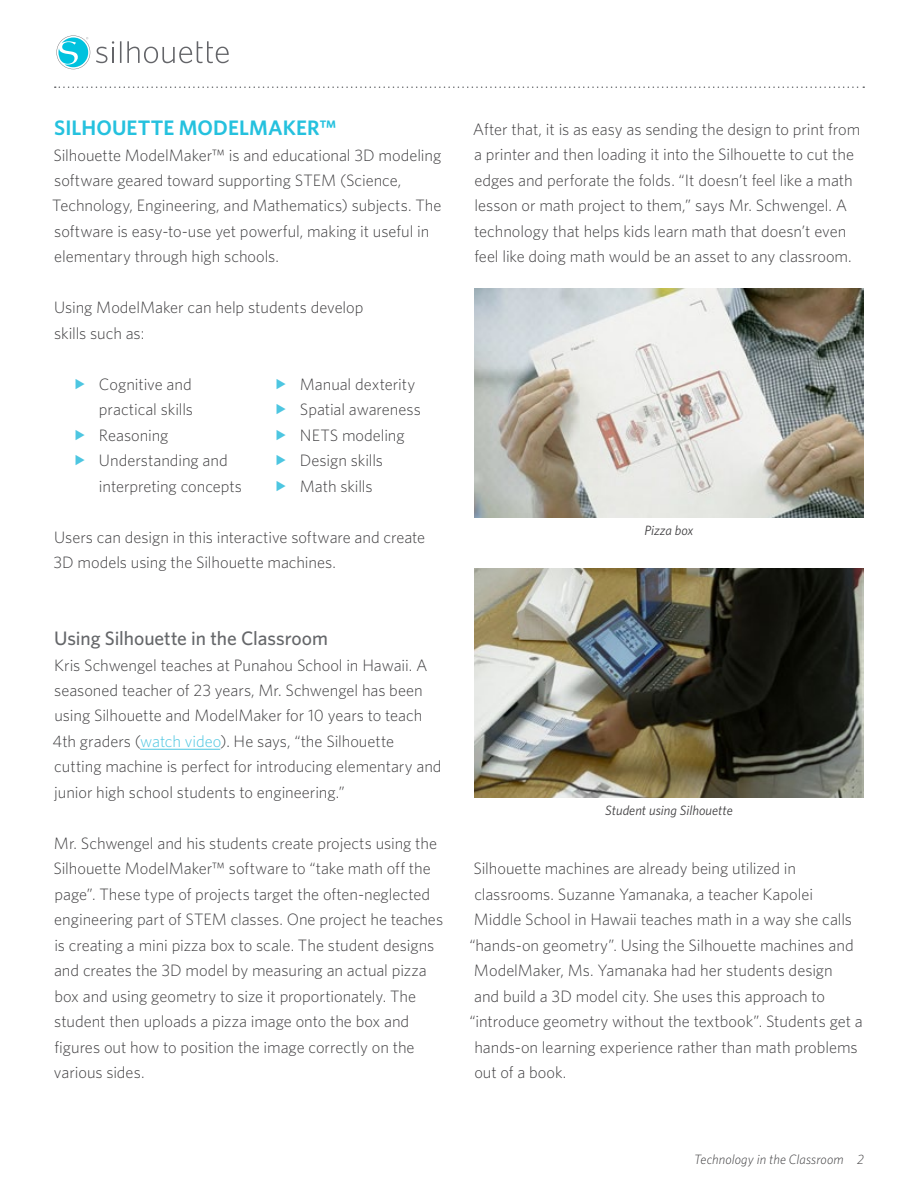
<style>
.page{position:relative;width:918px;height:1188px;background:#fff}
.page>*{position:absolute;margin:0;border:0;box-sizing:border-box;transform-origin:0 0}
.t1{font:600 21px "Whitney";letter-spacing:.005em;color:#25c1de}
.t2{font:500 19.5px "Whitney";letter-spacing:-.005em;color:#65676a}
.t3{font:300 16.5px/25.5px "Whitney";letter-spacing:-.005em;color:#414042}
.t4{font:italic 13.5px "Whitney";color:#414042}
.t5{font:italic 300 13.5px "Whitney";letter-spacing:.005em;color:#414042}
.s1{color:#4dc6e1}
</style>
<div class="page">
<hr style="left:120px;top:41px;width:2px;height:22px;background:#646569">
<svg style="left:96px;top:41px;width:18px;height:22px"></svg>
<svg style="left:127px;top:41px;width:102px;height:22px"></svg>
<svg style="left:56px;top:35px;width:34px;height:34px"></svg>
<svg style="left:55px;top:86px;width:809px;height:2px"></svg>
<hr style="left:140px;top:749px;width:80px;height:1px;background:#4dc6e1">
<img style="left:474px;top:288px;width:390px;height:230px">
<img style="left:474px;top:568px;width:390px;height:230px">
<p class="t1" style="left:54px;top:115px;width:284px">SILHOUETTE MODELMAKER™</p>
<p class="t3" style="left:52px;top:142px;width:391px">Silhouette ModelMaker™ is and educational 3D modeling software geared toward supporting STEM (Science, Technology, Engineering, and Mathematics) subjects. The software is easy-to-use yet powerful, making it useful in elementary through high schools.</p>
<p class="t3" style="left:54px;top:295px;width:311px">Using ModelMaker can help students develop skills such as:</p>
<p class="t3" style="left:99px;top:371px;width:145px">Cognitive and practical skills<br>Reasoning<br>Understanding and interpreting concepts</p>
<p class="t3" style="left:300px;top:371px;width:122px">Manual dexterity<br>Spatial awareness<br>NETS modeling<br>Design skills<br>Math skills</p>
<p class="t3" style="left:53px;top:524px;width:373px">Users can design in this interactive software and create<br>3D models using the Silhouette machines.</p>
<p class="t2" style="left:54px;top:626px;width:275px">Using Silhouette in the Classroom</p>
<p class="t3" style="left:53px;top:652px;width:391px">Kris Schwengel teaches at Punahou School in Hawaii. A seasoned teacher of 23 years, Mr. Schwengel has been using Silhouette and ModelMaker for 10 years to teach 4th graders (<span class="s1">watch video</span>). He says, “the Silhouette cutting machine is perfect for introducing elementary and junior high school students to engineering.”</p>
<p class="t3" style="left:53px;top:830px;width:391px">Mr. Schwengel and his students create projects using the Silhouette ModelMaker™ software to “take math off the page”. These type of projects target the often-neglected engineering part of STEM classes. One project he teaches is creating a mini pizza box to scale. The student designs and creates the 3D model by measuring an actual pizza box and using geometry to size it proportionately. The student then uploads a pizza image onto the box and figures out how to position the image correctly on the various sides.</p>
<p class="t3" style="left:473px;top:116px;width:389px">After that, it is as easy as sending the design to print from a printer and then loading it into the Silhouette to cut the edges and perforate the folds. “It doesn’t feel like a math lesson or math project to them,” says Mr. Schwengel. A technology that helps kids learn math that doesn’t even feel like doing math would be an asset to any classroom.</p>
<p class="t4" style="left:644px;top:522px;width:51px">Pizza box</p>
<p class="t4" style="left:605px;top:803px;width:129px">Student using Silhouette</p>
<p class="t3" style="left:473px;top:856px;width:324px">Silhouette machines are already being utilized in</p>
<p class="t3" style="left:474px;top:881px;width:340px">classrooms. Suzanne Yamanaka, a teacher Kapolei</p>
<p class="t3" style="left:474px;top:907px;width:380px">Middle School in Hawaii teaches math in a way she calls</p>
<p class="t3" style="left:469px;top:932px;width:386px">“hands-on geometry”. Using the Silhouette machines and</p>
<p class="t3" style="left:474px;top:958px;width:360px">ModelMaker, Ms. Yamanaka had her students design</p>
<p class="t3" style="left:474px;top:983px;width:353px">and build a 3D model city. She uses this approach to</p>
<p class="t3" style="left:470px;top:1009px;width:395px">“introduce geometry without the textbook”. Students get a</p>
<p class="t3" style="left:474px;top:1034px;width:385px">hands-on learning experience rather than math problems</p>
<p class="t3" style="left:474px;top:1060px;width:94px">out of a book.</p>
<p class="t5" style="left:694px;top:1151px;width:171px">Technology in the Classroom 2</p>
</div>
